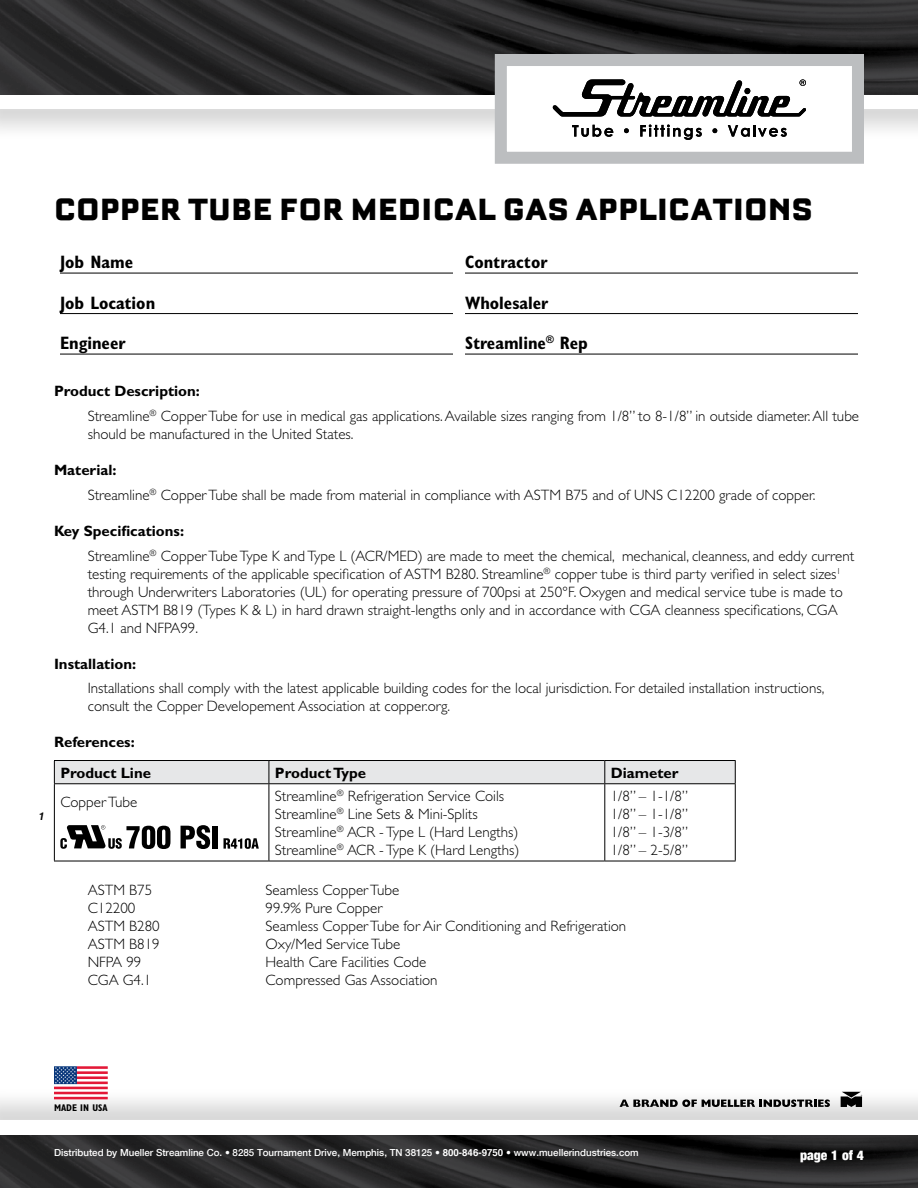
<style>
.page{position:relative;width:918px;height:1188px;background:#fff}
.page>*{position:absolute;margin:0;border:0;box-sizing:border-box;transform-origin:0 0}
.t1{font:900 37.5px "Bourgeois";color:#000}
.t2{font:700 condensed 18px "Gill Sans";color:#000}
.t3{font:300 15px/18px "Gill Sans";color:#000}
.t4{font:700 15px/30.3px "Gill Sans";color:#000}
.t5{font:900 condensed 13.5px "Helvetica Neue";color:#fff}
.t6{font:italic 700 10.5px "Helvetica LT Std";color:#000}
.t7{font:500 9.75px "Helvetica Neue";color:#fff}
.t8{font:700 condensed 9.75px "Gill Sans";color:#000}
.s1{font-weight:700}
.s2{font-family:"Helvetica";font-weight:700}
</style>
<div class="page">
<div style="left:0;top:82px;width:918px;height:59px;background:#000;opacity:.3"></div>
<div style="left:0;top:95px;width:918px;height:14px;background:#fff"></div>
<img style="left:0;top:0;width:918px;height:95px">
<img style="left:0;top:1148px;width:918px;height:40px">
<div style="left:0;top:1088px;width:918px;height:60px;background:#000;opacity:.3"></div>
<div style="left:0;top:1120px;width:918px;height:14px;background:#fff"></div>
<div style="left:501px;top:60px;width:357px;height:98px;background:#fff"></div>
<div style="left:495px;top:54px;width:369px;height:110px;border:12px solid #bcbec0"></div>
<hr style="left:54px;top:760px;width:215px;height:1px;background:#000">
<hr style="left:269px;top:760px;width:336px;height:1px;background:#000">
<hr style="left:605px;top:760px;width:131px;height:1px;background:#000">
<div style="left:54px;top:761px;width:682px;height:22px;background:#e6e7e8"></div>
<hr style="left:54px;top:783px;width:215px;height:1px;background:#000">
<hr style="left:54px;top:784px;width:1px;height:77px;background:#000">
<hr style="left:269px;top:783px;width:336px;height:1px;background:#000">
<hr style="left:269px;top:784px;width:1px;height:77px;background:#000">
<hr style="left:605px;top:783px;width:131px;height:1px;background:#000">
<hr style="left:604px;top:784px;width:1px;height:77px;background:#000">
<hr style="left:735px;top:784px;width:1px;height:77px;background:#000">
<hr style="left:54px;top:861px;width:215px;height:1px;background:#000">
<hr style="left:269px;top:861px;width:336px;height:1px;background:#000">
<hr style="left:605px;top:861px;width:131px;height:1px;background:#000">
<svg style="left:60px;top:825px;width:111px;height:24px"></svg>
<svg style="left:181px;top:825px;width:29px;height:24px"></svg>
<div style="left:213px;top:826px;width:5px;height:22px;background:#000"></div>
<svg style="left:224px;top:838px;width:35px;height:11px"></svg>
<hr style="left:60px;top:273px;width:393px;height:1px;background:#000">
<hr style="left:465px;top:273px;width:393px;height:1px;background:#000">
<hr style="left:60px;top:313px;width:393px;height:1px;background:#000">
<hr style="left:465px;top:313px;width:393px;height:1px;background:#000">
<hr style="left:60px;top:354px;width:393px;height:1px;background:#000">
<hr style="left:465px;top:354px;width:393px;height:1px;background:#000">
<svg style="left:54px;top:1081px;width:54px;height:16px"></svg>
<svg style="left:54px;top:1066px;width:23px;height:18px"></svg>
<hr style="left:54px;top:1097px;width:54px;height:2px;background:#e31837">
<hr style="left:54px;top:1092px;width:54px;height:2px;background:#e31837">
<hr style="left:54px;top:1087px;width:54px;height:2px;background:#e31837">
<hr style="left:77px;top:1082px;width:31px;height:2px;background:#e31837">
<hr style="left:77px;top:1076px;width:31px;height:3px;background:#e31837">
<hr style="left:77px;top:1071px;width:31px;height:3px;background:#e31837">
<hr style="left:77px;top:1066px;width:31px;height:3px;background:#e31837">
<svg style="left:572px;top:125px;width:41px;height:12px"></svg>
<svg style="left:624px;top:128px;width:5px;height:5px"></svg>
<svg style="left:640px;top:125px;width:62px;height:15px"></svg>
<svg style="left:712px;top:128px;width:5px;height:5px"></svg>
<svg style="left:728px;top:125px;width:59px;height:12px"></svg>
<svg style="left:553px;top:79px;width:253px;height:38px"></svg>
<h1 class="t1" style="left:54px;top:190px;width:602px">COPPER TUBE FOR MEDICAL GAS APPLICATI</h1>
<h1 class="t1" style="left:744px;top:190px;width:66px">ONS</h1>
<p class="t2" style="left:60px;top:252px;width:75px">Job Name</p>
<p class="t2" style="left:465px;top:252px;width:84px">Contractor</p>
<p class="t2" style="left:60px;top:292px;width:97px">Job Location</p>
<p class="t2" style="left:465px;top:292px;width:85px">Wholesaler</p>
<p class="t2" style="left:60px;top:333px;width:67px">Engineer</p>
<p class="t2" style="left:465px;top:333px;width:124px">Streamline<sup>®</sup> Rep</p>
<p class="t6" style="left:39px;top:810px;width:7px">1</p>
<p class="t3" style="left:88px;top:379px;width:773px;line-height:24.8px;text-indent:-34px"><span class="s1">Product Description:<br></span>Streamline<sup>®</sup> Copper Tube for use in medical gas applications. Available sizes ranging from 1/8” to 8-1/8” in outside diameter. All tube</p>
<p class="t3" style="left:88px;top:425px;width:267px">should be manufactured in the United States.</p>
<p class="t3" style="left:88px;top:458px;width:729px;line-height:24.8px;text-indent:-34px"><span class="s1">Material:<br></span>Streamline<sup>®</sup> Copper Tube shall be made from material in compliance with ASTM B75 and of UNS C12200 grade of copper.</p>
<p class="t3" style="left:88px;top:519px;width:768px;line-height:24.8px;text-indent:-34px"><span class="s1">Key Specifications:<br></span>Streamline<sup>®</sup> Copper Tube Type K and Type L (ACR/MED) are made to meet the chemical, mechanical, cleanness, and eddy current</p>
<p class="t3" style="left:88px;top:565px;width:757px">testing requirements of the applicable specification of ASTM B280. Streamline<sup>®</sup> copper tube is third party verified in select sizes<sup>1 </sup>through Underwriters Laboratories (UL) for operating pressure of 700psi at 250°F. Oxygen and medical service tube is made to meet ASTM B819 (Types K &amp; L) in hard drawn straight-lengths only and in accordance with CGA cleanness specifications, CGA G4.1 and NFPA99.</p>
<p class="t4" style="left:54px;top:648px;width:84px">Installation:</p>
<p class="t3" style="left:88px;top:680px;width:738px">Installations shall comply with the latest applicable building codes for the local jurisdiction. For detailed installation instructions, consult the Copper Developement Association at copper.org.</p>
<p class="t4" style="left:60px;top:727px;width:92px;text-indent:-6px">References:<br>Product Line</p>
<p class="t4" style="left:275px;top:758px;width:93px">Product Type</p>
<p class="t4" style="left:611px;top:758px;width:69px">Diameter</p>
<p class="t3" style="left:60px;top:793px;width:78px">Copper Tube</p>
<p class="t3" style="left:275px;top:787px;width:246px">Streamline<sup>®</sup> Refrigeration Service Coils Streamline<sup>®</sup> Line Sets &amp; Mini-Splits Streamline<sup>®</sup> ACR - Type L (Hard Lengths)<br>Streamline<sup>®</sup> ACR - Type K (Hard Lengths)</p>
<p class="t3" style="left:611px;top:787px;width:79px;text-align:justify">1/8” – 1-1/8” 1/8” – 1-1/8” 1/8” – 1-3/8” 1/8” – 2-5/8”</p>
<p class="t3" style="left:88px;top:881px;width:66px">ASTM B75</p>
<p class="t3" style="left:266px;top:881px;width:135px">Seamless Copper Tube</p>
<p class="t3" style="left:88px;top:899px;width:49px">C12200</p>
<p class="t3" style="left:266px;top:899px;width:118px">99.9% Pure Copper</p>
<p class="t3" style="left:88px;top:917px;width:73px">ASTM B280</p>
<p class="t3" style="left:266px;top:917px;width:362px">Seamless Copper Tube for Air Conditioning and Refrigeration</p>
<p class="t3" style="left:88px;top:935px;width:73px">ASTM B819</p>
<p class="t3" style="left:266px;top:935px;width:136px">Oxy/Med Service Tube</p>
<p class="t3" style="left:88px;top:953px;width:55px">NFPA 99</p>
<p class="t3" style="left:266px;top:953px;width:162px">Health Care Facilities Code</p>
<p class="t3" style="left:88px;top:971px;width:65px">CGA G4.1</p>
<p class="t3" style="left:266px;top:971px;width:174px">Compressed Gas Association</p>
<p class="t8" style="left:54px;top:1102px;width:55px">Made in USA</p>
<p class="t7" style="left:54px;top:1146px;width:586px">Distributed by Mueller Streamline Co. • 8285 Tournament Drive, Memphis, TN 38125 • <span class="s2">800-846-9750</span> • www.muellerindustries.com</p>
<p class="t5" style="left:800px;top:1146px;width:65px">page 1 of 4</p>
</div>
